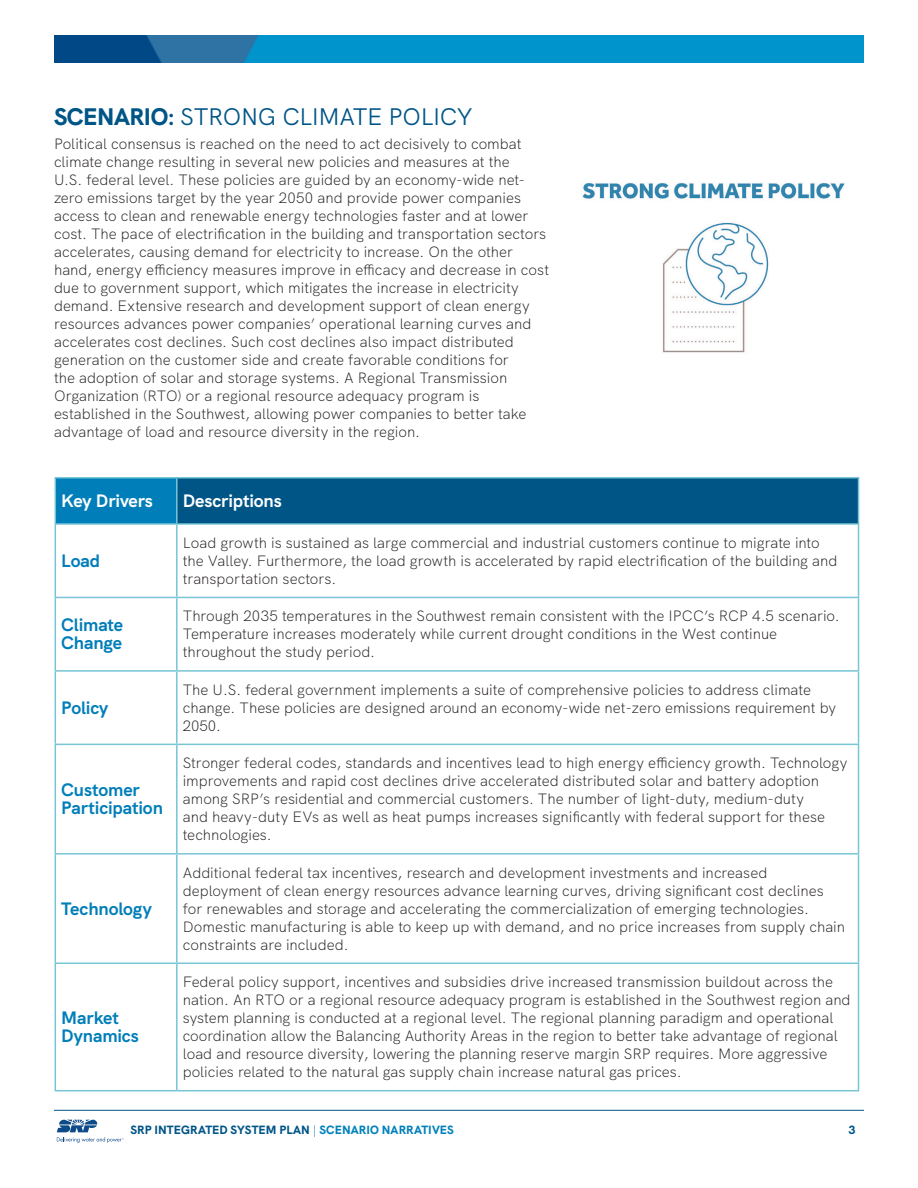
<style>
.page{position:relative;width:918px;height:1188px;background:#fff}
.page>*{position:absolute;margin:0;border:0;box-sizing:border-box;transform-origin:0 0}
.Level_2{font:24px "SRP Sans";letter-spacing:-.02em;color:#005587}
.Level_4{font:700 18px/18px "SRP Sans";letter-spacing:-.01em;color:#007eb9}
.Level_3{font:700 18px "SRP Sans";letter-spacing:-.01em;color:#fff}
.Body{font:300 15px/18px "SRP Sans";color:#231f20}
.t1{font:800 12px "SRP Sans";letter-spacing:.01em;color:#005587}
.s1{font-weight:800}
.s2{font-weight:700}
.s3{font-weight:300}
.s4{color:#0081bb}
</style>
<div class="page">
<svg style="left:57px;top:1120px;width:67px;height:23px"></svg>
<hr style="left:54px;top:1110px;width:810px;height:1px;background:#005587">
<img style="left:54px;top:35px;width:810px;height:27px">
<img style="left:582px;top:183px;width:263px;height:170px">
<div style="left:55px;top:478px;width:122px;height:46px;background:#007eb9"></div>
<div style="left:177px;top:478px;width:682px;height:46px;background:#005587"></div>
<hr style="left:55px;top:477px;width:122px;height:1px;background:#77c5d5">
<hr style="left:55px;top:478px;width:1px;height:45px;background:#77c5d5">
<hr style="left:177px;top:477px;width:682px;height:1px;background:#77c5d5">
<hr style="left:176px;top:478px;width:2px;height:45px;background:#77c5d5">
<hr style="left:858px;top:478px;width:1px;height:45px;background:#77c5d5">
<hr style="left:55px;top:523px;width:122px;height:2px;background:#77c5d5">
<hr style="left:55px;top:525px;width:1px;height:72px;background:#77c5d5">
<hr style="left:177px;top:523px;width:682px;height:2px;background:#77c5d5">
<hr style="left:176px;top:525px;width:2px;height:72px;background:#77c5d5">
<hr style="left:858px;top:525px;width:1px;height:72px;background:#77c5d5">
<hr style="left:55px;top:597px;width:122px;height:1px;background:#77c5d5">
<hr style="left:55px;top:598px;width:1px;height:72px;background:#77c5d5">
<hr style="left:177px;top:597px;width:682px;height:1px;background:#77c5d5">
<hr style="left:176px;top:598px;width:2px;height:72px;background:#77c5d5">
<hr style="left:858px;top:598px;width:1px;height:72px;background:#77c5d5">
<hr style="left:55px;top:670px;width:122px;height:2px;background:#77c5d5">
<hr style="left:55px;top:672px;width:1px;height:72px;background:#77c5d5">
<hr style="left:177px;top:670px;width:682px;height:2px;background:#77c5d5">
<hr style="left:176px;top:672px;width:2px;height:72px;background:#77c5d5">
<hr style="left:858px;top:672px;width:1px;height:72px;background:#77c5d5">
<hr style="left:55px;top:744px;width:122px;height:1px;background:#77c5d5">
<hr style="left:55px;top:745px;width:1px;height:108px;background:#77c5d5">
<hr style="left:177px;top:744px;width:682px;height:1px;background:#77c5d5">
<hr style="left:176px;top:745px;width:2px;height:108px;background:#77c5d5">
<hr style="left:858px;top:745px;width:1px;height:108px;background:#77c5d5">
<hr style="left:55px;top:853px;width:122px;height:2px;background:#77c5d5">
<hr style="left:55px;top:855px;width:1px;height:108px;background:#77c5d5">
<hr style="left:177px;top:853px;width:682px;height:2px;background:#77c5d5">
<hr style="left:176px;top:855px;width:2px;height:108px;background:#77c5d5">
<hr style="left:858px;top:855px;width:1px;height:108px;background:#77c5d5">
<hr style="left:55px;top:963px;width:122px;height:1px;background:#77c5d5">
<hr style="left:55px;top:964px;width:1px;height:126px;background:#77c5d5">
<hr style="left:177px;top:963px;width:682px;height:1px;background:#77c5d5">
<hr style="left:176px;top:964px;width:2px;height:126px;background:#77c5d5">
<hr style="left:858px;top:964px;width:1px;height:126px;background:#77c5d5">
<hr style="left:55px;top:1090px;width:122px;height:1px;background:#77c5d5">
<hr style="left:177px;top:1090px;width:682px;height:1px;background:#77c5d5">
<p class="Level_2" style="left:54px;top:98px;width:420px"><span class="s1">SCENARIO</span><span class="s2">:</span> STRONG CLIMATE POLICY</p>
<p class="Body" style="left:54px;top:134px;width:497px">Political consensus is reached on the need to act decisively to combat climate change resulting in several new policies and measures at the<br>U.S. federal level. These policies are guided by an economy-wide net&shy;zero emissions target by the year 2050 and provide power companies access to clean and renewable energy technologies faster and at lower cost. The pace of electrification in the building and transportation sectors accelerates, causing demand for electricity to increase. On the other hand, energy efficiency measures improve in efficacy and decrease in cost due to government support, which mitigates the increase in electricity demand. Extensive research and development support of clean energy resources advances power companies’ operational learning curves and accelerates cost declines. Such cost declines also impact distributed generation on the customer side and create favorable conditions for<br>the adoption of solar and storage systems. A Regional Transmission Organization (RTO) or a regional resource adequacy program is established in the Southwest, allowing power companies to better take advantage of load and resource diversity in the region.</p>
<p class="Level_3" style="left:61px;top:487px;width:93px">Key Drivers</p>
<p class="Level_3" style="left:183px;top:487px;width:101px">Descriptions</p>
<p class="Level_4" style="left:61px;top:550px;width:40px">Load</p>
<p class="Body" style="left:183px;top:532px;width:656px">Load growth is sustained as large commercial and industrial customers continue to migrate into the Valley. Furthermore, the load growth is accelerated by rapid electrification of the building and transportation sectors.</p>
<p class="Level_4" style="left:61px;top:615px;width:64px">Climate<br>Change</p>
<p class="Body" style="left:183px;top:606px;width:658px">Through 2035 temperatures in the Southwest remain consistent with the IPCC’s RCP 4.5 scenario.<br>Temperature increases moderately while current drought conditions in the West continue throughout the study period.</p>
<p class="Level_4" style="left:61px;top:697px;width:48px">Policy</p>
<p class="Level_4" style="left:61px;top:780px;width:103px">Customer<br>Participation</p>
<p class="Level_4" style="left:61px;top:898px;width:92px">Technology</p>
<p class="Level_4" style="left:61px;top:1007px;width:79px">Market<br>Dynamics</p>
<p class="Body" style="left:183px;top:679px;width:655px">The U.S. federal government implements a suite of comprehensive policies to address climate change. These policies are designed around an economy-wide net-zero emissions requirement by<br>2050.</p>
<p class="Body" style="left:183px;top:753px;width:666px">Stronger federal codes, standards and incentives lead to high energy efficiency growth. Technology improvements and rapid cost declines drive accelerated distributed solar and battery adoption among SRP’s residential and commercial customers. The number of light-duty, medium-duty<br>and heavy-duty EVs as well as heat pumps increases significantly with federal support for these technologies.</p>
<p class="Body" style="left:183px;top:862px;width:664px">Additional federal tax incentives, research and development investments and increased deployment of clean energy resources advance learning curves, driving significant cost declines for renewables and storage and accelerating the commercialization of emerging technologies.<br>Domestic manufacturing is able to keep up with demand, and no price increases from supply chain constraints are included.</p>
<p class="Body" style="left:183px;top:972px;width:669px">Federal policy support, incentives and subsidies drive increased transmission buildout across the nation. An RTO or a regional resource adequacy program is established in the Southwest region and system planning is conducted at a regional level. The regional planning paradigm and operational coordination allow the Balancing Authority Areas in the region to better take advantage of regional load and resource diversity, lowering the planning reserve margin SRP requires. More aggressive policies related to the natural gas supply chain increase natural gas prices.</p>
<p class="t1" style="left:130px;top:1120px;width:325px">SRP INTEGRATED SYSTEM PLAN <span class="s3">|</span> <span class="s4">SCENARIO NARRATIVES</span></p>
<p class="t1" style="left:848px;top:1120px;width:9px">3</p>
</div>
